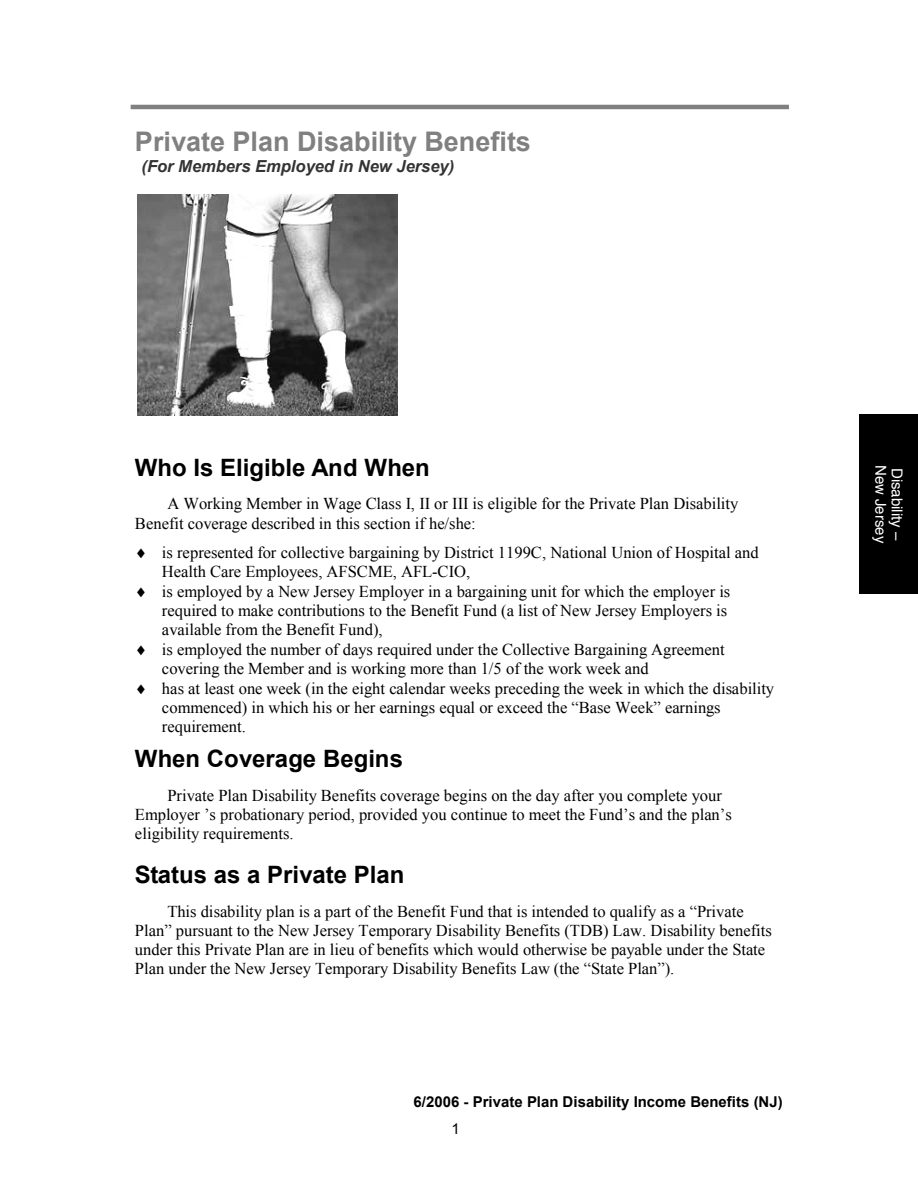
<style>
.page{position:relative;width:918px;height:1188px;background:#fff}
.page>*{position:absolute;margin:0;border:0;box-sizing:border-box;transform-origin:0 0}
.t1{font:700 27px "Arial";color:#808080}
.t2{font:700 24px "Arial";color:#000}
.t3{font:16.5px/19.4px "Times New Roman";color:#000}
.t4{font:italic 700 16.5px "Arial";color:#333}
.t5{font:700 15px "Arial";color:#000}
.t6{font:15px "Helvetica";color:#fff}
.t7{font:15px "Arial";color:#000}
</style>
<div class="page">
<div style="left:860px;top:414px;width:58px;height:180px;background:#000"></div>
<hr style="left:131px;top:105px;width:658px;height:4px;background:#808080">
<img style="left:138px;top:194px;width:260px;height:221px">
<h1 class="t1" style="left:135px;top:124px;width:398px">Private Plan Disability Benefits</h1>
<p class="t4" style="left:141px;top:156px;width:314px">(For Members Employed in New Jersey)</p>
<h2 class="t2" style="left:135px;top:451px;width:296px">Who Is Eligible And When</h2>
<p class="t3" style="left:135px;top:494px;width:605px;text-indent:32px">A Working Member in Wage Class I, II or III is eligible for the Private Plan Disability<br>Benefit coverage described in this section if he/she:</p>
<p class="t3" style="left:162px;top:542px;width:614px">is represented for collective bargaining by District 1199C, National Union of Hospital and Health Care Employees, AFSCME, AFL-CIO,<br>is employed by a New Jersey Employer in a bargaining unit for which the employer is required to make contributions to the Benefit Fund (a list of New Jersey Employers is available from the Benefit Fund),<br>is employed the number of days required under the Collective Bargaining Agreement covering the Member and is working more than 1/5 of the work week and<br>has at least one week (in the eight calendar weeks preceding the week in which the disability commenced) in which his or her earnings equal or exceed the “Base Week” earnings requirement.</p>
<h2 class="t2" style="left:135px;top:743px;width:270px">When Coverage Begins</h2>
<p class="t3" style="left:135px;top:786px;width:598px;text-indent:32px">Private Plan Disability Benefits coverage begins on the day after you complete your<br>Employer ’s probationary period, provided you continue to meet the Fund’s and the plan’s eligibility requirements.</p>
<h2 class="t2" style="left:135px;top:859px;width:271px">Status as a Private Plan</h2>
<p class="t3" style="left:135px;top:902px;width:638px;text-indent:32px">This disability plan is a part of the Benefit Fund that is intended to qualify as a “Private Plan” pursuant to the New Jersey Temporary Disability Benefits (TDB) Law. Disability benefits under this Private Plan are in lieu of benefits which would otherwise be payable under the State Plan under the New Jersey Temporary Disability Benefits Law (the “State Plan”).</p>
<p class="t5" style="left:414px;top:1092px;width:371px">6/2006 - Private Plan Disability Income Benefits (NJ)</p>
<p class="t7" style="left:452px;top:1119px;width:10px">1</p>
<p class="t6" style="left:891px;top:465px;width:80px;rotate:90deg">New Jersey</p>
<p class="t6" style="left:907px;top:468px;width:74px;rotate:90deg">Disability –</p>
</div>
